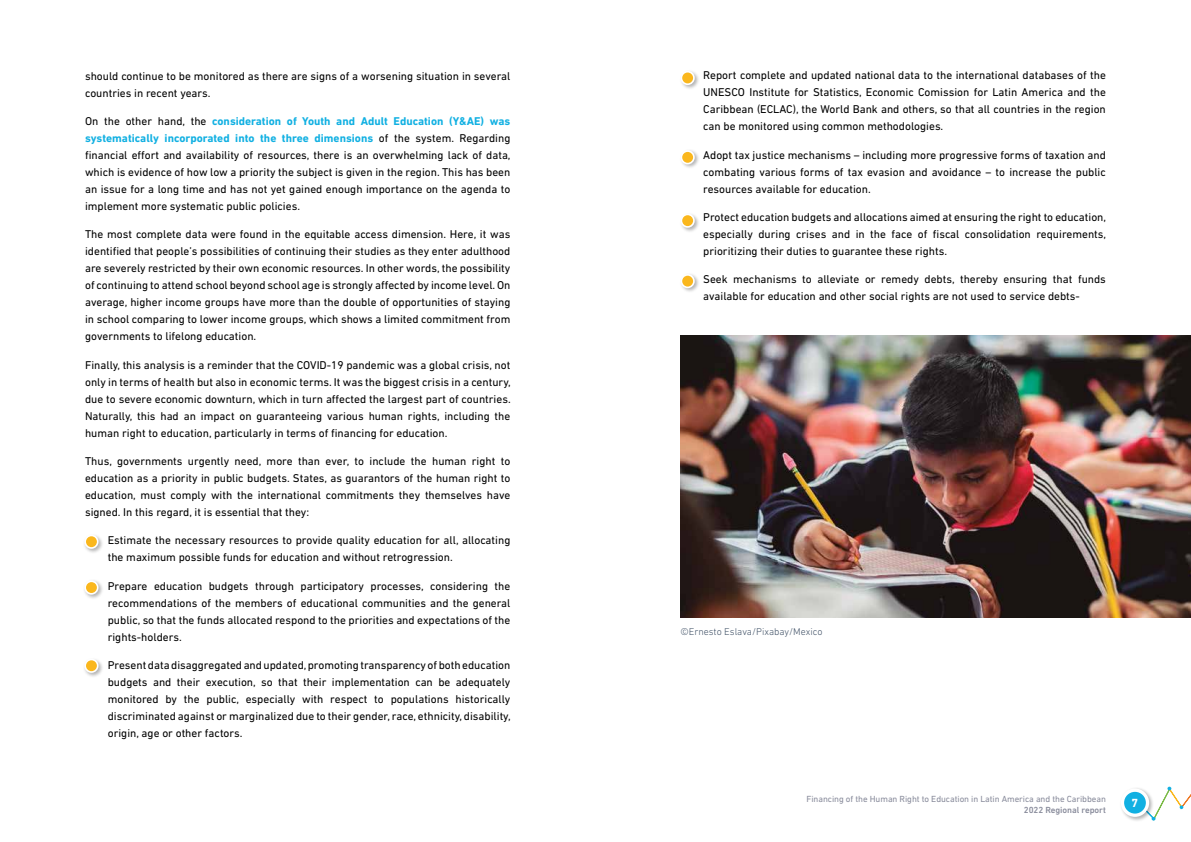
<style>
.page{position:relative;width:1191px;height:842px;background:#fff}
.page>*{position:absolute;margin:0;border:0;box-sizing:border-box;transform-origin:0 0}
.t1{font:700 12px "DIN Next LT Pro";color:#fff}
.t2{font:11.5px/17px "DIN Next LT Pro";color:#000;text-align:justify}
.t3{font:300 10px "DIN Next LT Pro";color:#415267}
.t4{font:9px "DIN Next LT Pro";letter-spacing:-.005em;color:#888b9b}
.t5{font:500 9px "DIN Next LT Pro";letter-spacing:-.005em;color:#888b9b}
.s1{font-weight:700;color:#11b0e2}
</style>
<div class="page">
<svg style="left:1154px;top:786px;width:37px;height:35px"></svg>
<div style="left:1119px;top:787px;width:35px;height:35px;background:#000;opacity:.3"></div>
<div style="left:1122px;top:790px;width:25px;height:25px;background:#fff;border-radius:50%"></div>
<div style="left:1120px;top:788px;width:29px;height:29px;border:3px solid #fff;border-radius:50%"></div>
<div style="left:1123px;top:791px;width:23px;height:23px;background:#11b0e2;border-radius:50%"></div>
<div style="left:1122px;top:790px;width:25px;height:25px;border:2px solid #fff;border-radius:50%"></div>
<img style="left:680px;top:336px;width:511px;height:282px">
<div style="left:83px;top:533px;width:20px;height:21px;background:#000;opacity:.3"></div>
<div style="left:84px;top:535px;width:15px;height:14px;border:3px solid #fff;border-radius:50%"></div>
<div style="left:86px;top:536px;width:11px;height:11px;background:#fab71d;border-radius:50%"></div>
<div style="left:83px;top:657px;width:20px;height:21px;background:#000;opacity:.3"></div>
<div style="left:84px;top:659px;width:15px;height:14px;border:3px solid #fff;border-radius:50%"></div>
<div style="left:86px;top:660px;width:11px;height:11px;background:#fab71d;border-radius:50%"></div>
<div style="left:83px;top:579px;width:20px;height:21px;background:#000;opacity:.3"></div>
<div style="left:84px;top:580px;width:15px;height:15px;border:3px solid #fff;border-radius:50%"></div>
<div style="left:86px;top:582px;width:11px;height:11px;background:#fab71d;border-radius:50%"></div>
<div style="left:679px;top:69px;width:20px;height:21px;background:#000;opacity:.3"></div>
<div style="left:680px;top:71px;width:14px;height:14px;border:3px solid #fff;border-radius:50%"></div>
<div style="left:682px;top:73px;width:11px;height:10px;background:#fab71d;border-radius:50%"></div>
<div style="left:679px;top:212px;width:20px;height:21px;background:#000;opacity:.3"></div>
<div style="left:680px;top:214px;width:14px;height:14px;border:3px solid #fff;border-radius:50%"></div>
<div style="left:682px;top:215px;width:11px;height:11px;background:#fab71d;border-radius:50%"></div>
<div style="left:679px;top:273px;width:20px;height:20px;background:#000;opacity:.3"></div>
<div style="left:680px;top:274px;width:14px;height:14px;border:3px solid #fff;border-radius:50%"></div>
<div style="left:682px;top:276px;width:11px;height:11px;background:#fab71d;border-radius:50%"></div>
<div style="left:679px;top:149px;width:20px;height:20px;background:#000;opacity:.3"></div>
<div style="left:680px;top:150px;width:14px;height:14px;border:3px solid #fff;border-radius:50%"></div>
<div style="left:682px;top:152px;width:11px;height:11px;background:#fab71d;border-radius:50%"></div>
<p class="t2" style="left:85px;top:67px;width:427px">should continue to be monitored as there are signs of a worsening situation in several countries in recent years.</p>
<p class="t2" style="left:85px;top:112px;width:427px">On the other hand, the <span class="s1">consideration of Youth and Adult Education (Y&amp;AE) was systematically incorporated into the three dimensions</span> of the system. Regarding financial effort and availability of resources, there is an overwhelming lack of data, which is evidence of how low a priority the subject is given in the region. This has been an issue for a long time and has not yet gained enough importance on the agenda to implement more systematic public policies.</p>
<p class="t2" style="left:85px;top:226px;width:427px">The most complete data were found in the equitable access dimension. Here, it was identified that people’s possibilities of continuing their studies as they enter adulthood are severely restricted by their own economic resources. In other words, the possibility of continuing to attend school beyond school age is strongly affected by income level. On average, higher income groups have more than the double of opportunities of staying in school comparing to lower income groups, which shows a limited commitment from governments to lifelong education.</p>
<p class="t2" style="left:85px;top:356px;width:427px">Finally, this analysis is a reminder that the COVID-19 pandemic was a global crisis, not only in terms of health but also in economic terms. It was the biggest crisis in a century, due to severe economic downturn, which in turn affected the largest part of countries.<br>Naturally, this had an impact on guaranteeing various human rights, including the human right to education, particularly in terms of financing for education.</p>
<p class="t2" style="left:85px;top:452px;width:427px">Thus, governments urgently need, more than ever, to include the human right to education as a priority in public budgets. States, as guarantors of the human right to education, must comply with the international commitments they themselves have signed. In this regard, it is essential that they:</p>
<p class="t2" style="left:108px;top:532px;width:404px">Estimate the necessary resources to provide quality education for all, allocating the maximum possible funds for education and without retrogression.</p>
<p class="t2" style="left:108px;top:577px;width:404px">Prepare education budgets through participatory processes, considering the recommendations of the members of educational communities and the general public, so that the funds allocated respond to the priorities and expectations of the rights-holders.</p>
<p class="t2" style="left:108px;top:656px;width:404px">Present data disaggregated and updated, promoting transparency of both education budgets and their execution, so that their implementation can be adequately monitored by the public, especially with respect to populations historically discriminated against or marginalized due to their gender, race, ethnicity, disability, origin, age or other factors.</p>
<p class="t2" style="left:703px;top:67px;width:404px">Report complete and updated national data to the international databases of the UNESCO Institute for Statistics, Economic Comission for Latin America and the Caribbean (ECLAC), the World Bank and others, so that all countries in the region can be monitored using common methodologies.</p>
<p class="t2" style="left:703px;top:146px;width:404px">Adopt tax justice mechanisms – including more progressive forms of taxation and combating various forms of tax evasion and avoidance – to increase the public resources available for education.</p>
<p class="t2" style="left:703px;top:208px;width:404px">Protect education budgets and allocations aimed at ensuring the right to education, especially during crises and in the face of fiscal consolidation requirements, prioritizing their duties to guarantee these rights.</p>
<p class="t2" style="left:703px;top:271px;width:404px">Seek mechanisms to alleviate or remedy debts, thereby ensuring that funds available for education and other social rights are not used to service debts-</p>
<p class="t3" style="left:680px;top:626px;width:144px">©Ernesto Eslava/Pixabay/Mexico</p>
<p class="t4" style="left:806px;top:793px;width:301px">Financing of the Human Right to Education in Latin America and the Caribbean</p>
<p class="t5" style="left:1023px;top:804px;width:84px">2022 Regional report</p>
<p class="t1" style="left:1131px;top:795px;width:8px">7</p>
</div>
